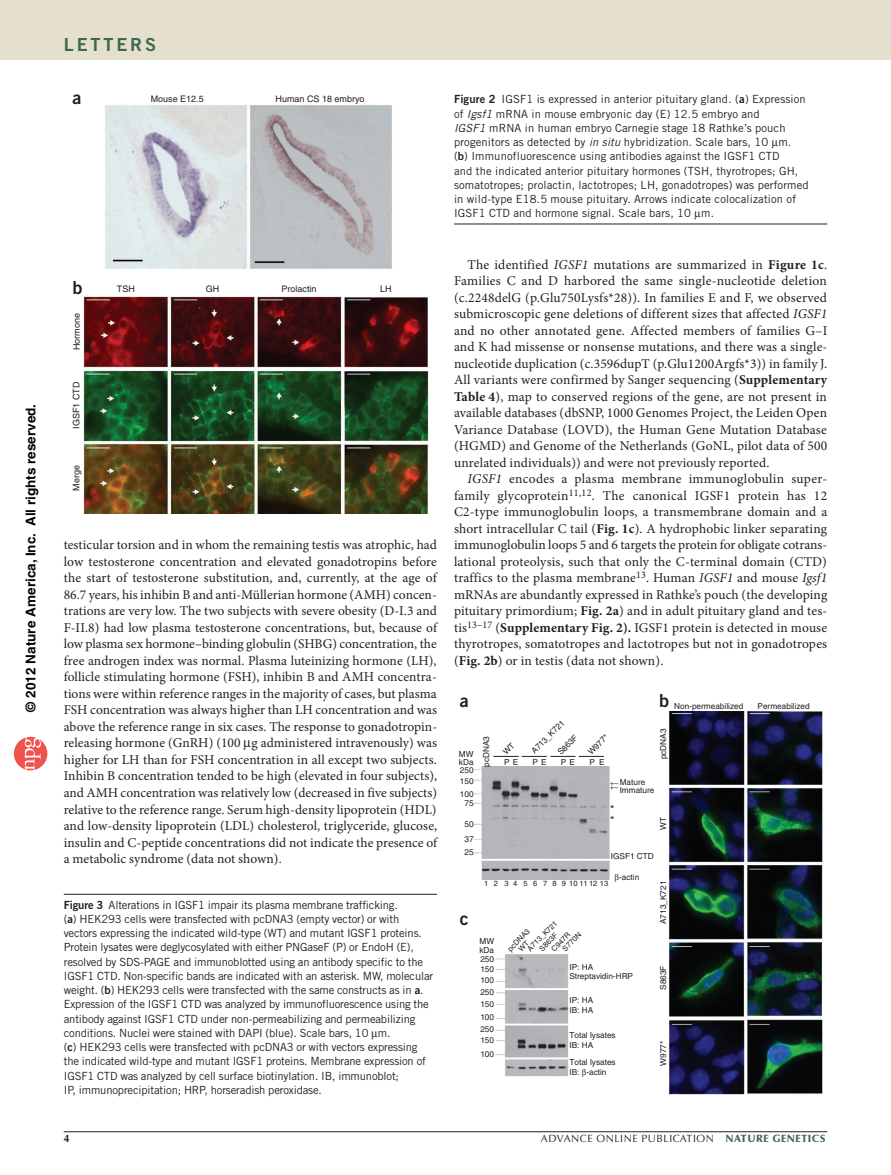
<style>
.page{position:relative;width:891px;height:1175px;background:#fff}
.page>*{position:absolute;margin:0;border:0;box-sizing:border-box;transform-origin:0 0}
.t1{font:18px "Trade Gothic LT Std Bd 2";letter-spacing:.16em;color:#3b684f}
.t2{font:18px "Trade Gothic LT Std Bd 2";color:#231f20}
.t3{font:13.5px/16.5px "Minion Pro";letter-spacing:.005em;color:#231f20;text-align:justify}
.t4{font:700 13.5px "Helvetica";color:#040503}
.t5{font:11.25px/14.2px "Trade Gothic LT Std";letter-spacing:-.015em;color:#231f20}
.t6{font:11.25px/14.2px "Trade Gothic LT Std";letter-spacing:.01em;color:#231f20}
.t7{font:11.25px/11.9px "Helvetica LT Std";color:#231f20}
.t8{font:10.5px "Optima LT Std";letter-spacing:.05em;color:#231f20}
.t9{font:9px "Helvetica LT Std";color:#231f20}
.t10{font:8.25px/9.9px "Helvetica LT Std";color:#231f20}
.t11{font:7.5px/7.6px "Helvetica LT Std";letter-spacing:.195em;color:#231f20;text-align:center}
.s1{font-family:"Trade Gothic LT Std Bd 2"}
.s2{font-style:italic}
.s3{font-weight:700}
.s4{font-weight:900;color:#3b684f}
</style>
<div class="page">
<svg style="left:14px;top:737px;width:33px;height:33px"></svg>
<div style="left:0;top:0;width:891px;height:60px;background:#e5e0ce"></div>
<hr style="left:64px;top:1131px;width:763px;height:1px;background:#231f20">
<img style="left:105px;top:105px;width:287px;height:164px">
<img style="left:83px;top:296px;width:346px;height:218px">
<hr style="left:454px;top:224px;width:373px;height:1px;background:#231f20">
<img style="left:496px;top:954px;width:73px;height:122px">
<img style="left:473px;top:766px;width:146px;height:114px">
<img style="left:669px;top:711px;width:153px;height:383px">
<hr style="left:64px;top:894px;width:373px;height:1px;background:#231f20">
<svg style="left:615px;top:873px;width:4px;height:7px"></svg>
<svg style="left:493px;top:755px;width:111px;height:2px"></svg>
<p class="t4" style="left:23px;top:712px;width:309px;rotate:-90deg">© 2012 Nature America, Inc. All rights reserved.</p>
<h1 class="t1" style="left:64px;top:33px;width:94px">letters</h1>
<h1 class="t2" style="left:72px;top:87px;width:10px">a</h1>
<p class="t9" style="left:151px;top:93px;width:55px">Mouse E12.5</p>
<p class="t9" style="left:276px;top:93px;width:91px">Human CS 18 embryo</p>
<p class="t6" style="left:454px;top:92px;width:356px"><span class="s1">Figure 2</span> IGSF1 is expressed in anterior pituitary gland. (<span class="s1">a</span>) Expression of <span class="s2">Igsf1</span> mRNA in mouse embryonic day (E) 12.5 embryo and<br><span class="s2">IGSF1</span> mRNA in human embryo Carnegie stage 18 Rathke’s pouch progenitors as detected by <span class="s2">in situ</span> hybridization. Scale bars, 10 m.<br>(<span class="s1">b</span>) Immunofluorescence using antibodies against the IGSF1 CTD<br>and the indicated anterior pituitary hormones (TSH, thyrotropes; GH, somatotropes; prolactin, lactotropes; LH, gonadotropes) was performed in wild-type E18.5 mouse pituitary. Arrows indicate colocalization of IGSF1 CTD and hormone signal. Scale bars, 10 m.</p>
<h1 class="t2" style="left:72px;top:277px;width:12px">b</h1>
<p class="t9" style="left:71px;top:350px;width:39px;rotate:-90deg">Hormone</p>
<p class="t9" style="left:71px;top:429px;width:49px;rotate:-90deg">IGSF1 CTD</p>
<p class="t9" style="left:71px;top:491px;width:27px;rotate:-90deg">Merge</p>
<p class="t9" style="left:117px;top:283px;width:19px">TSH</p>
<p class="t9" style="left:206px;top:284px;width:15px">GH</p>
<p class="t9" style="left:282px;top:284px;width:37px">Prolactin</p>
<p class="t9" style="left:380px;top:283px;width:13px">LH</p>
<p class="t3" style="left:64px;top:537px;width:375px">testicular torsion and in whom the remaining testis was atrophic, had low testosterone concentration and elevated gonadotropins before the start of testosterone substitution, and, currently, at the age of 86.7 years, his inhibin B and anti-Müllerian hormone (AMH) concen&shy;trations are very low. The two subjects with severe obesity (D-I.3 and F-II.8) had low plasma testosterone concentrations, but, because of low plasma sex hormone–binding globulin (SHBG) concentration, the free androgen index was normal. Plasma luteinizing hormone (LH), follicle stimulating hormone (FSH), inhibin B and AMH concentra&shy;tions were within reference ranges in the majority of cases, but plasma FSH concentration was always higher than LH concentration and was above the reference range in six cases. The response to gonadotropin&shy;releasing hormone (GnRH) (100 g administered intravenously) was higher for LH than for FSH concentration in all except two subjects.<br>Inhibin B concentration tended to be high (elevated in four subjects), and AMH concentration was relatively low (decreased in five subjects) relative to the reference range. Serum high-density lipoprotein (HDL) and low-density lipoprotein (LDL) cholesterol, triglyceride, glucose, insulin and C-peptide concentrations did not indicate the presence of a metabolic syndrome (data not shown).</p>
<p class="t5" style="left:64px;top:897px;width:371px"><span class="s1">Figure 3</span> Alterations in IGSF1 impair its plasma membrane trafficking.<br>(<span class="s1">a</span>) HEK293 cells were transfected with pcDNA3 (empty vector) or with vectors expressing the indicated wild-type (WT) and mutant IGSF1 proteins.<br>Protein lysates were deglycosylated with either PNGaseF (P) or EndoH (E), resolved by SDS-PAGE and immunoblotted using an antibody specific to the IGSF1 CTD. Non-specific bands are indicated with an asterisk. MW, molecular weight. (<span class="s1">b</span>) HEK293 cells were transfected with the same constructs as in <span class="s1">a</span>.<br>Expression of the IGSF1 CTD was analyzed by immunofluorescence using the antibody against IGSF1 CTD under non-permeabilizing and permeabilizing conditions. Nuclei were stained with DAPI (blue). Scale bars, 10 m.<br>(<span class="s1">c</span>) HEK293 cells were transfected with pcDNA3 or with vectors expressing the indicated wild-type and mutant IGSF1 proteins. Membrane expression of IGSF1 CTD was analyzed by cell surface biotinylation. IB, immunoblot;<br>IP, immunoprecipitation; HRP, horseradish peroxidase.</p>
<p class="t3" style="left:454px;top:256px;width:375px;text-indent:14px">The identified <span class="s2">IGSF1</span> mutations are summarized in <span class="s3">Figure 1c</span>.<br>Families C and D harbored the same single-nucleotide deletion (c.2248delG (p.Glu750Lysfs*28)). In families E and F, we observed submicroscopic gene deletions of different sizes that affected <span class="s2">IGSF1 </span>and no other annotated gene. Affected members of families G–I and K had missense or nonsense mutations, and there was a single&shy;nucleotide duplication (c.3596dupT (p.Glu1200Argfs*3)) in family J.<br>All variants were confirmed by Sanger sequencing (<span class="s3">Supplementary Table 4</span>), map to conserved regions of the gene, are not present in available databases (dbSNP, 1000 Genomes Project, the Leiden Open Variance Database (LOVD), the Human Gene Mutation Database (HGMD) and Genome of the Netherlands (GoNL, pilot data of 500 unrelated individuals)) and were not previously reported.</p>
<p class="t3" style="left:454px;top:471px;width:375px;text-indent:14px"><span class="s2">IGSF1</span> encodes a plasma membrane immunoglobulin super&shy;family glycoprotein<sup>11,12</sup>. The canonical IGSF1 protein has 12<br>C2-type immuno-globulin loops, a transmembrane domain and a short intracellular C tail (<span class="s3">Fig. 1c</span>). A hydrophobic linker separating immunoglobulin loops 5 and 6 targets the protein for obligate cotrans&shy;lational proteolysis, such that only the C-terminal domain (CTD) traffics to the plasma membrane<sup>13</sup>. Human <span class="s2">IGSF1</span> and mouse <span class="s2">Igsf1 </span>mRNAs are abundantly expressed in Rathke’s pouch (the developing pituitary primordium; <span class="s3">Fig. 2a</span>) and in adult pituitary gland and tes&shy;tis<sup>13–17</sup> (<span class="s3">Supplementary Fig. 2).</span> IGSF1 protein is detected in mouse thyrotropes, somatotropes and lactotropes but not in gonadotropes (<span class="s3">Fig. 2b</span>) or in testis (data not shown).</p>
<h1 class="t2" style="left:460px;top:689px;width:10px">a</h1>
<h1 class="t2" style="left:659px;top:689px;width:12px">b</h1>
<p class="t10" style="left:674px;top:701px;width:71px">Non-permeabilized</p>
<p class="t10" style="left:529px;top:748px;width:45px;rotate:-45deg">A713_K721</p>
<p class="t10" style="left:658px;top:759px;width:32px;rotate:-90deg">pcDNA3</p>
<p class="t10" style="left:556px;top:750px;width:26px;rotate:-45deg">S863F</p>
<p class="t10" style="left:586px;top:750px;width:26px;rotate:-45deg">W977*</p>
<p class="t10" style="left:481px;top:766px;width:32px;rotate:-90deg">pcDNA3</p>
<p class="t10" style="left:459px;top:745px;width:16px;line-height:16.4px">MW<br>250</p>
<p class="t10" style="left:460px;top:774px;width:15px;line-height:12.9px">150<br>100</p>
<p class="t10" style="left:464px;top:798px;width:11px">75</p>
<p class="t10" style="left:464px;top:816px;width:11px;line-height:14.7px">50<br>37</p>
<p class="t10" style="left:464px;top:846px;width:11px">25</p>
<p class="t10" style="left:459px;top:756px;width:16px">kDa</p>
<p class="t10" style="left:504px;top:757px;width:15px">P E</p>
<p class="t10" style="left:532px;top:757px;width:16px">P E</p>
<p class="t10" style="left:561px;top:757px;width:16px">P E</p>
<p class="t10" style="left:590px;top:757px;width:7px">P</p>
<p class="t10" style="left:599px;top:757px;width:7px">E</p>
<p class="t10" style="left:620px;top:778px;width:36px;line-height:7.5px">Mature<br>Immature</p>
<p class="t7" style="left:610px;top:802px;width:6px">* *</p>
<p class="t10" style="left:658px;top:829px;width:14px;rotate:-90deg">WT</p>
<p class="t10" style="left:611px;top:850px;width:45px">IGSF1 CTD</p>
<p class="t10" style="left:619px;top:871px;width:22px">-actin</p>
<p class="t11" style="left:484px;top:880px;width:126px">1 2 34 5 6 7 8 9101112 3</p>
<p class="t11" style="left:600px;top:880px;width:6px">1</p>
<p class="t10" style="left:658px;top:924px;width:45px;rotate:-90deg">A713_K721</p>
<h1 class="t2" style="left:460px;top:907px;width:10px">c</h1>
<p class="t11" style="left:526px;top:946px;width:41px;line-height:8.6px;rotate:-45deg">A713_K721<br>S863F</p>
<p class="t10" style="left:480px;top:936px;width:16px">MW</p>
<p class="t11" style="left:506px;top:947px;width:29px;rotate:-45deg">pcDNA3<br>WT</p>
<p class="t11" style="left:555px;top:941px;width:24px;text-align:left;text-indent:-8px;rotate:-45deg">C947R<br>S770N</p>
<p class="t10" style="left:479px;top:945px;width:16px">kDa</p>
<p class="t10" style="left:480px;top:953px;width:15px">250<br>150</p>
<p class="t10" style="left:480px;top:975px;width:15px">100</p>
<p class="t10" style="left:480px;top:1012px;width:15px">100</p>
<p class="t10" style="left:480px;top:986px;width:15px;line-height:12.1px">250<br>150</p>
<p class="t10" style="left:480px;top:1024px;width:15px;line-height:10.4px">250<br>150</p>
<p class="t10" style="left:480px;top:1048px;width:15px">100</p>
<p class="t10" style="left:569px;top:961px;width:65px">IP: HA<br>Streptavidin-HRP</p>
<p class="t10" style="left:569px;top:995px;width:25px">IP: HA<br>IB: HA</p>
<p class="t10" style="left:569px;top:1030px;width:48px">Total lysates<br>IB: HA</p>
<p class="t10" style="left:569px;top:1057px;width:48px">Total lysates<br>IB: -actin</p>
<p class="t10" style="left:658px;top:990px;width:26px;rotate:-90deg">S863F</p>
<p class="t10" style="left:658px;top:1065px;width:26px;rotate:-90deg">W977*</p>
<p class="t10" style="left:758px;top:701px;width:54px">Permeabilized</p>
<p class="t8" style="left:541px;top:1132px;width:286px">aDVANCE ONLINE PUBLICATION <span class="s4">NATURE GENETICS</span></p>
</div>
